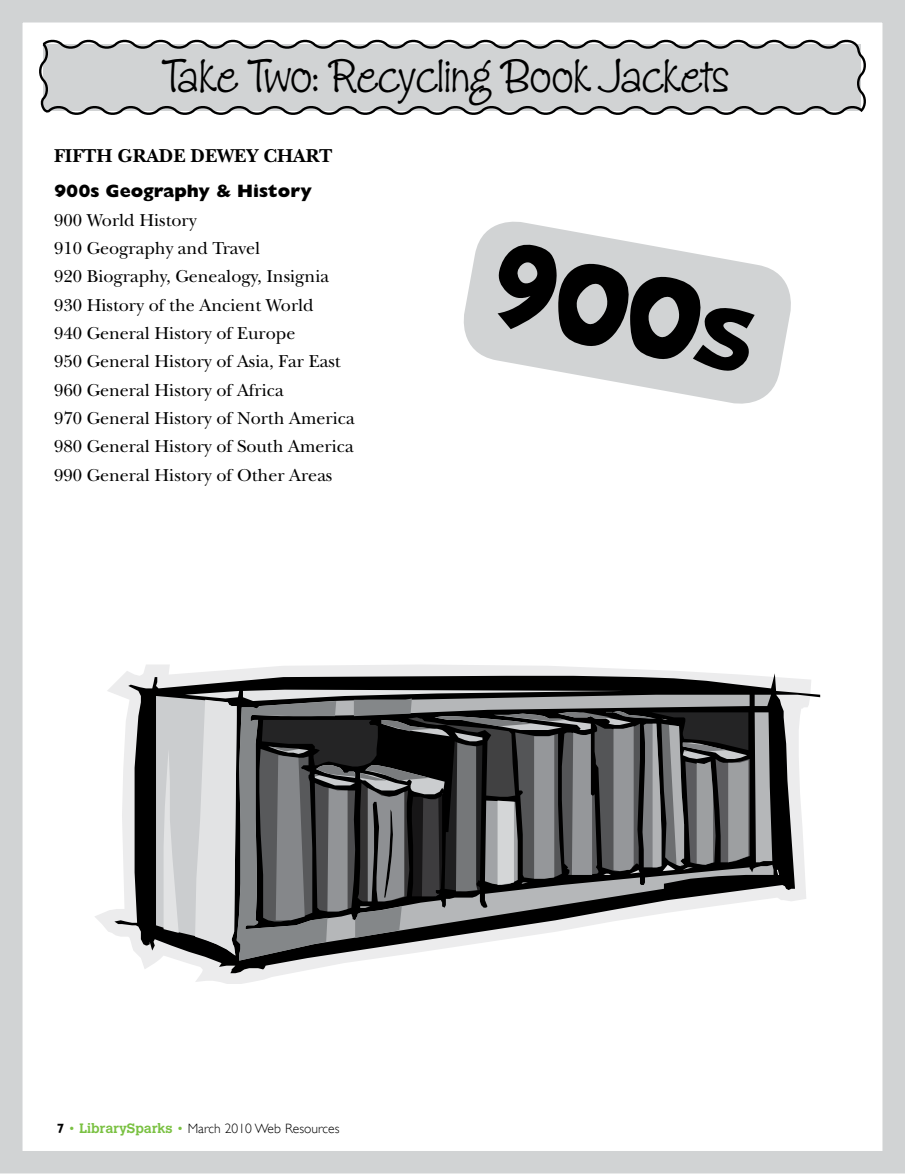
<style>
.page{position:relative;width:905px;height:1175px;background:#fff}
.page>*{position:absolute;margin:0;border:0;box-sizing:border-box;transform-origin:0 0}
.t1{font:139.2px "Brady Bunch Remastered";color:#000}
.t2{font:48px "Zipty Do";letter-spacing:-.01em;color:#000}
.t3{font:700 19.5px "New Baskerville";color:#000}
.t4{font:18px/28.3px "New Baskerville";color:#000}
.t5{font:800 18px "Gill Sans";color:#000}
.t6{font:300 13.5px "Gill Sans";color:#000}
.s1{font-size:118.2px}
.s2{color:#7ac142}
.s3{font-family:"Calvert";font-weight:700;color:#7ac142}
</style>
<div class="page">
<div style="left:0;top:0;width:904px;height:1173px;border:22px solid #d1d3d4"></div>
<svg style="left:39px;top:39px;width:827px;height:76px;background:#c5c7c8"></svg>
<svg style="left:464px;top:221px;width:327px;height:183px;fill:#d1d3d4"></svg>
<svg style="left:95px;top:665px;width:610px;height:319px"></svg>
<svg style="left:114px;top:673px;width:706px;height:300px"></svg>
<svg style="left:412px;top:694px;width:361px;height:266px"></svg>
<svg style="left:156px;top:689px;width:593px;height:266px;background:#757677"></svg>
<h2 class="t2" style="left:162px;top:47px;width:568px">Take Two: Recycling Book Jackets</h2>
<p class="t3" style="left:54px;top:144px;width:280px">FIFTH GRADE DEWEY CHART</p>
<p class="t5" style="left:54px;top:180px;width:259px">900s Geography &amp; History</p>
<p class="t4" style="left:54px;top:206px;width:302px">900 World History<br>910 Geography and Travel<br>920 Biography, Genealogy, Insignia<br>930 History of the Ancient World<br>940 General History of Europe<br>950 General History of Asia, Far East<br>960 General History of Africa<br>970 General History of North America<br>980 General History of South America<br>990 General History of Other Areas</p>
<h1 class="t1" style="left:510px;top:212px;width:263px;rotate:10deg">900<span class="s1">s</span></h1>
<p class="t6" style="left:68px;top:1120px;width:272px"><span class="s2">•</span> <span class="s3">LibrarySparks</span> <span class="s2">•</span> March 2010 Web Resources</p>
</div>
